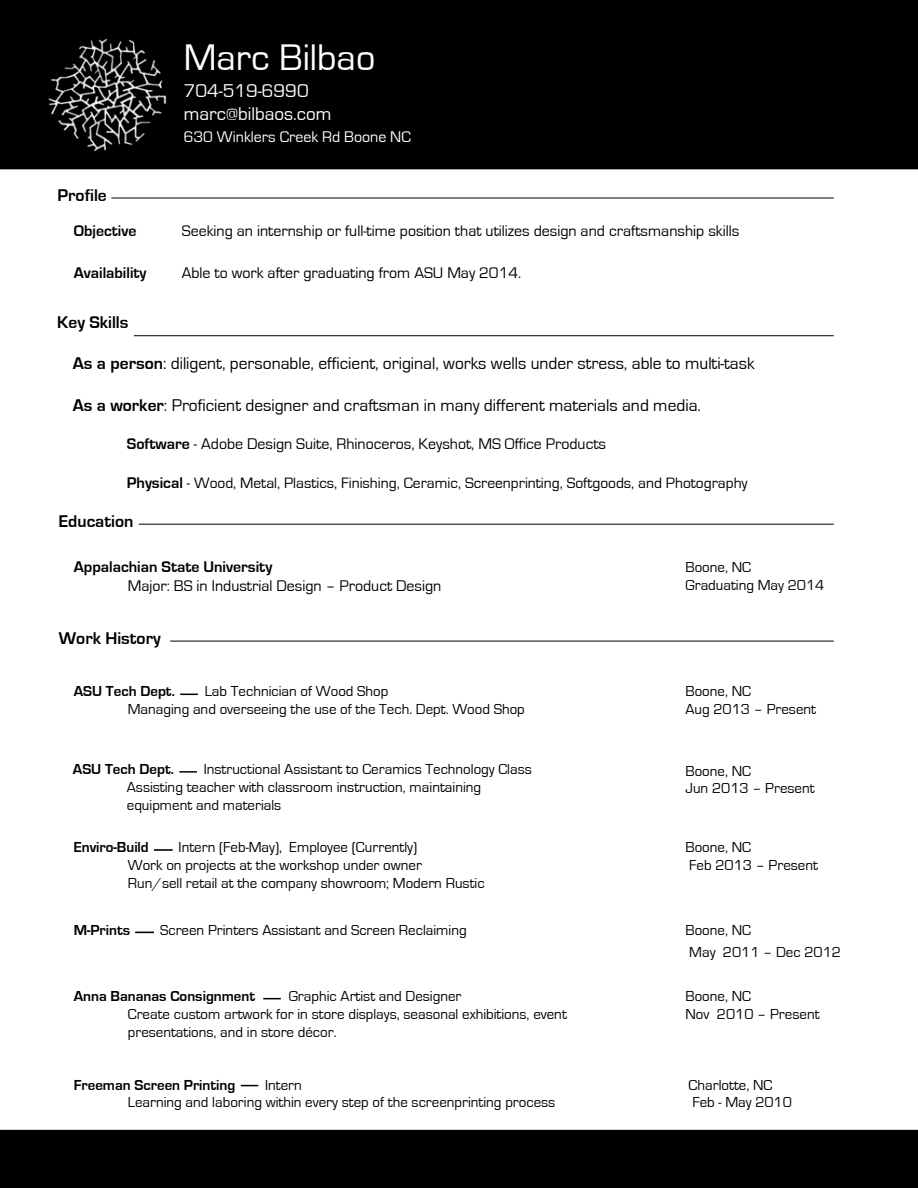
<style>
.page{position:relative;width:918px;height:1188px;background:#fff}
.page>*{position:absolute;margin:0;border:0;box-sizing:border-box;transform-origin:0 0}
.t1{font:38.1px "Eurostile";color:#fff}
.t2{font:19.05px/23px "Eurostile";color:#fff}
.t3{font:17.55px "Eurostile";color:#000}
.t4{font:700 17.55px "Eurostile";color:#000}
.t5{font:15.9px "Eurostile";color:#000}
.t6{font:700 15.9px "Eurostile";color:#000}
.t7{font:15.9px "Eurostile";color:#fff}
.t8{font:15.45px "Eurostile";color:#000}
.t9{font:15px/17.9px "Eurostile";color:#000}
.t10{font:700 15px "Eurostile";color:#000}
.s1{font-weight:700}
.s2{font-weight:700;font-size:15.9px}
.s3{font-size:15.9px}
</style>
<div class="page">
<svg style="left:263px;top:998px;width:18px;height:1px"></svg>
<svg style="left:135px;top:932px;width:19px;height:1px"></svg>
<svg style="left:241px;top:1085px;width:17px;height:1px"></svg>
<svg style="left:154px;top:849px;width:19px;height:2px"></svg>
<hr style="left:170px;top:641px;width:664px;height:1px;background:#000">
<hr style="left:139px;top:524px;width:695px;height:1px;background:#000">
<hr style="left:111px;top:198px;width:723px;height:1px;background:#000">
<hr style="left:134px;top:335px;width:700px;height:1px;background:#000">
<svg style="left:180px;top:694px;width:18px;height:1px"></svg>
<svg style="left:179px;top:771px;width:18px;height:2px"></svg>
<div style="left:0;top:0;width:918px;height:169px;background:#000"></div>
<img style="left:41px;top:36px;width:133px;height:120px">
<div style="left:0;top:1130px;width:918px;height:58px;background:#000"></div>
<h1 class="t1" style="left:184px;top:37px;width:193px">Marc Bilbao</h1>
<p class="t4" style="left:58px;top:186px;width:51px">Profile</p>
<p class="t2" style="left:184px;top:79px;width:149px">704-519-6990 marc@bilbaos.com</p>
<p class="t7" style="left:184px;top:128px;width:229px">630 Winklers Creek Rd Boone NC</p>
<p class="t6" style="left:74px;top:222px;width:64px">Objective</p>
<p class="t5" style="left:182px;top:222px;width:559px">Seeking an internship or full-time position that utilizes design and craftsmanship skills</p>
<p class="t6" style="left:74px;top:264px;width:74px">Availability</p>
<p class="t5" style="left:182px;top:264px;width:341px">Able to work after graduating from ASU May 2014.</p>
<p class="t4" style="left:57px;top:313px;width:73px">Key Skills</p>
<p class="t3" style="left:73px;top:354px;width:683px"><span class="s1">As a person</span>: diligent, personable, efficient, original, works wells under stress, able to multi-task</p>
<p class="t3" style="left:73px;top:396px;width:630px"><span class="s1">As a worker</span>: Proficient designer and craftsman in many different materials and media.</p>
<p class="t5" style="left:127px;top:436px;width:481px"><span class="s1">Software</span> - Adobe Design Suite, Rhinoceros, Keyshot, MS Office Products</p>
<p class="t8" style="left:127px;top:474px;width:622px"><span class="s2">Physical</span> <span class="s3">-</span> Wood, Metal, Plastics, Finishing, Ceramic, Screenprinting, Softgoods, and Photography</p>
<p class="t4" style="left:59px;top:511px;width:76px">Education</p>
<p class="t6" style="left:74px;top:558px;width:200px">Appalachian State University</p>
<p class="t5" style="left:128px;top:578px;width:315px">Major: BS in Industrial Design – Product Design</p>
<p class="t9" style="left:686px;top:558px;width:140px">Boone, NC<br>Graduating May 2014</p>
<p class="t4" style="left:59px;top:628px;width:103px">Work History</p>
<p class="t9" style="left:128px;top:683px;width:399px;text-indent:77px">Lab Technician of Wood Shop<br>Managing and overseeing the use of the Tech. Dept. Wood Shop</p>
<p class="t10" style="left:74px;top:683px;width:103px">ASU Tech Dept.</p>
<p class="t9" style="left:686px;top:683px;width:132px">Boone, NC<br>Aug 2013 – Present</p>
<p class="t9" style="left:127px;top:760px;width:407px;text-indent:77px">Instructional Assistant to Ceramics Technology Class<br>Assisting teacher with classroom instruction, maintaining equipment and materials</p>
<p class="t10" style="left:73px;top:761px;width:103px">ASU Tech Dept.</p>
<p class="t9" style="left:686px;top:762px;width:131px">Boone, NC<br>Jun 2013 – Present</p>
<p class="t9" style="left:128px;top:839px;width:358px;text-indent:51px">Intern (Feb-May), Employee (Currently)<br>Work on projects at the workshop under owner<br>Run/sell retail at the company showroom; Modern Rustic</p>
<p class="t10" style="left:74px;top:839px;width:76px">Enviro-Build</p>
<p class="t9" style="left:686px;top:839px;width:134px">Boone, NC<br>Feb 2013 – Present</p>
<p class="t10" style="left:74px;top:922px;width:58px">M-Prints</p>
<p class="t9" style="left:160px;top:922px;width:308px">Screen Printers Assistant and Screen Reclaiming</p>
<p class="t9" style="left:686px;top:920px;width:157px;line-height:21.5px">Boone, NC<br>May 2011 – Dec 2012</p>
<p class="t9" style="left:128px;top:988px;width:441px;text-indent:161px">Graphic Artist and Designer<br>Create custom artwork for in store displays, seasonal exhibitions, event presentations, and in store décor.</p>
<p class="t10" style="left:74px;top:988px;width:183px">Anna Bananas Consignment</p>
<p class="t9" style="left:686px;top:988px;width:136px">Boone, NC<br>Nov 2010 – Present</p>
<p class="t10" style="left:74px;top:1076px;width:163px">Freeman Screen Printing</p>
<p class="t9" style="left:128px;top:1076px;width:429px;text-indent:137px">Intern<br>Learning and laboring within every step of the screenprinting process</p>
<p class="t9" style="left:689px;top:1076px;width:105px">Charlotte, NC<br>Feb - May 2010</p>
</div>
